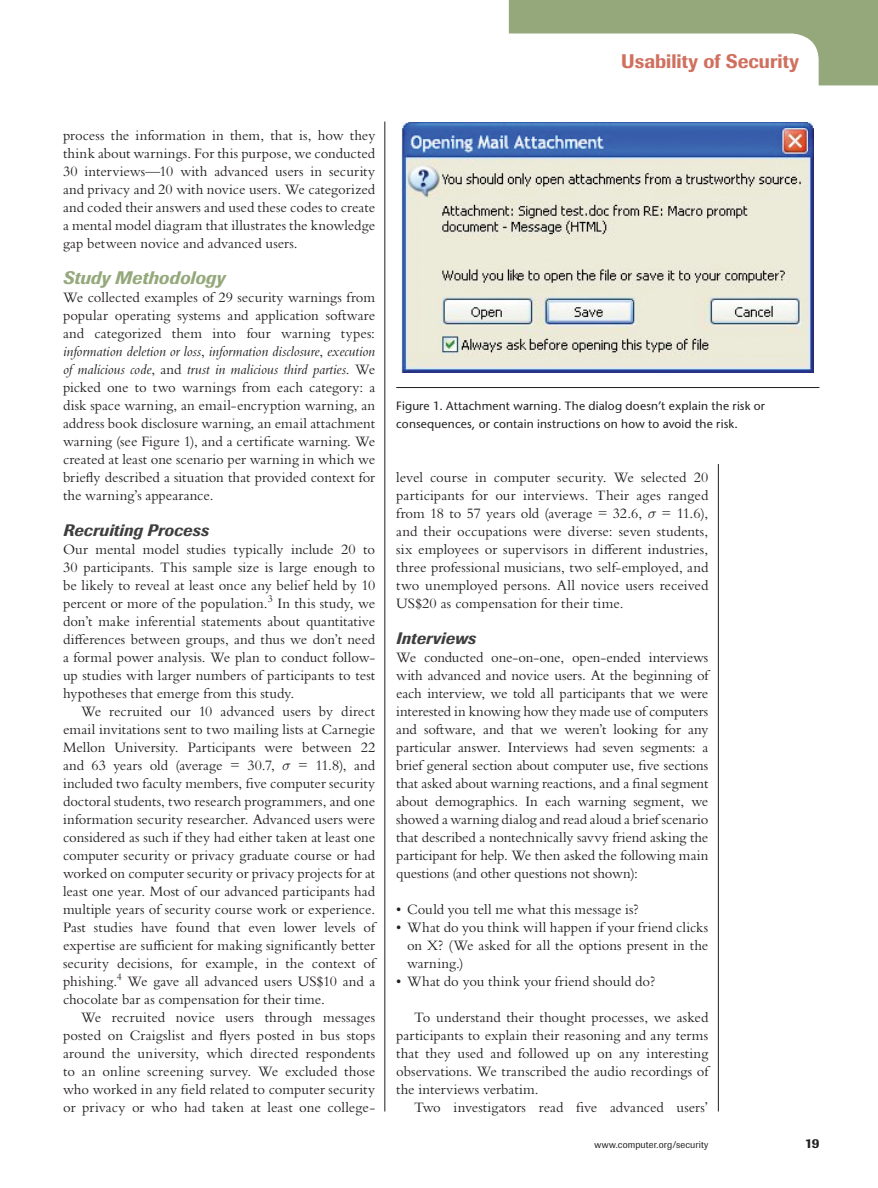
<style>
.page{position:relative;width:878px;height:1188px;background:#fff}
.page>*{position:absolute;margin:0;border:0;box-sizing:border-box;transform-origin:0 0}
.SECTION_TITLE_HEADER{font:500 19.5px "Imago";letter-spacing:.005em;color:#d0705f}
.Heading_1{font:italic 500 18px "Imago";color:#94a87b}
.Heading_2{font:italic 500 16.5px "Imago";letter-spacing:.01em;color:#3e3e3f}
.PARAGRAPH{font:15px/18px "Bembo Std";color:#231f20;text-align:justify}
.PARAGRAPH__NO_INDENT{font:15px/18px "Bembo Std";color:#231f20;text-align:justify}
.LIST_1{font:15px/18px "Bembo Std";color:#231f20;text-align:justify}
.LIST_1z{font:15px "Bembo Std";color:#231f20}
.LIST_1a{font:15px "Bembo Std";letter-spacing:.01em;color:#231f20}
.t1{font:500 13.5px "Imago";color:#231f20}
.FIGURE_CAPTION{font:500 12px/18px "Stone Sans Std";letter-spacing:.01em;color:#231f20}
.t2{font:9.75px "Imago";letter-spacing:.015em;color:#231f20}
.s1{font-style:italic}
</style>
<div class="page">
<svg style="left:509px;top:0;width:369px;height:85px"></svg>
<hr style="left:718px;top:122px;width:1px;height:990px;background:#231f20">
<hr style="left:384px;top:122px;width:1px;height:990px;background:#231f20">
<img style="left:402px;top:123px;width:411px;height:249px">
<hr style="left:396px;top:387px;width:423px;height:1px;background:#231f20">
<p class="SECTION_TITLE_HEADER" style="left:621px;top:49px;width:179px">Usability of Security</p>
<p class="PARAGRAPH" style="left:63px;top:126px;width:314px">process the information in them, that is, how they think about warnings. For this purpose, we conducted 30 interviews—10 with advanced users in security and privacy and 20 with novice users. We categorized and coded their answers and used these codes to create a mental model diagram that illustrates the knowledge gap between novice and advanced users.</p>
<p class="Heading_1" style="left:63px;top:266px;width:163px">Study Methodology</p>
<p class="PARAGRAPH__NO_INDENT" style="left:63px;top:288px;width:313px">We collected examples of 29 security warnings from popular operating systems and application software and categorized them into four warning types: <span class="s1">information deletion or loss</span>, <span class="s1">information disclosure</span>, <span class="s1">execution of malicious code</span>, and <span class="s1">trust in malicious third parties</span>. We picked one to two warnings from each category: a disk space warning, an email-encryption warning, an address book disclosure warning, an email attachment warning (see Figure 1), and a certificate warning. We created at least one scenario per warning in which we briefly described a situation that provided context for the warning’s appearance.</p>
<p class="Heading_2" style="left:63px;top:520px;width:147px">Recruiting Process</p>
<p class="PARAGRAPH__NO_INDENT" style="left:63px;top:540px;width:314px">Our mental model studies typically include 20 to 30 participants. This sample size is large enough to be likely to reveal at least once any belief held by 10 percent or more of the population.<sup>3</sup> In this study, we don’t make inferential statements about quantitative differences between groups, and thus we don’t need a formal power analysis. We plan to conduct follow&shy;up studies with larger numbers of participants to test hypotheses that emerge from this study.</p>
<p class="PARAGRAPH" style="left:63px;top:702px;width:314px;text-indent:18px">We recruited our 10 advanced users by direct email invitations sent to two mailing lists at Carnegie Mellon University. Participants were between 22 and 63 years old (average = 30.7,</p>
<p class="PARAGRAPH" style="left:63px;top:756px;width:314px;text-indent:235px">= 11.8), and included two faculty members, five computer security doctoral students, two research programmers, and one information security researcher. Advanced users were considered as such if they had either taken at least one computer security or privacy graduate course or had worked on computer security or privacy projects for at least one year. Most of our advanced participants had multiple years of security course work or experience.<br>Past studies have found that even lower levels of expertise are sufficient for making significantly better security decisions, for example, in the context of phishing.<sup>4</sup> We gave all advanced users US$10 and a chocolate bar as compensation for their time.</p>
<p class="PARAGRAPH" style="left:63px;top:1008px;width:313px;text-indent:18px">We recruited novice users through messages posted on Craigslist and flyers posted in bus stops around the university, which directed respondents to an online screening survey. We excluded those who worked in any field related to computer security or privacy or who had taken at least one college-</p>
<p class="FIGURE_CAPTION" style="left:396px;top:396px;width:370px">Figure 1. Attachment warning. The dialog doesn’t explain the risk or consequences, or contain instructions on how to avoid the risk.</p>
<p class="PARAGRAPH" style="left:396px;top:468px;width:313px">level course in computer security. We selected 20 participants for our interviews. Their ages ranged from 18 to 57 years old (average = 32.6,</p>
<p class="PARAGRAPH" style="left:396px;top:504px;width:314px;text-indent:265px">= 11.6), and their occupations were diverse: seven students, six employees or supervisors in different industries, three professional musicians, two self-employed, and two unemployed persons. All novice users received US$20 as compensation for their time.</p>
<p class="Heading_2" style="left:396px;top:628px;width:81px">Interviews</p>
<p class="PARAGRAPH__NO_INDENT" style="left:396px;top:648px;width:314px">We conducted one-on-one, open-ended interviews with advanced and novice users. At the beginning of each interview, we told all participants that we were interested in knowing how they made use of computers and software, and that we weren’t looking for any particular answer. Interviews had seven segments: a brief general section about computer use, five sections that asked about warning reactions, and a final segment about demographics. In each warning segment, we showed a warning dialog and read aloud a brief scenario that described a nontechnically savvy friend asking the participant for help. We then asked the following main questions (and other questions not shown):</p>
<p class="LIST_1a" style="left:396px;top:900px;width:244px">• Could you tell me what this message is?</p>
<p class="LIST_1" style="left:407px;top:918px;width:303px;text-indent:-11px">• What do you think will happen if your friend clicks on X? (We asked for all the options present in the warning.)</p>
<p class="LIST_1z" style="left:396px;top:972px;width:260px">• What do you think your friend should do?</p>
<p class="PARAGRAPH" style="left:396px;top:1008px;width:313px;text-indent:18px">To understand their thought processes, we asked participants to explain their reasoning and any terms that they used and followed up on any interesting observations. We transcribed the audio recordings of the interviews verbatim.</p>
<p class="PARAGRAPH" style="left:414px;top:1098px;width:295px">Two investigators read five advanced users’</p>
<p class="t2" style="left:594px;top:1138px;width:115px">www.computer.org/security</p>
<p class="t1" style="left:804px;top:1135px;width:16px">19</p>
</div>
